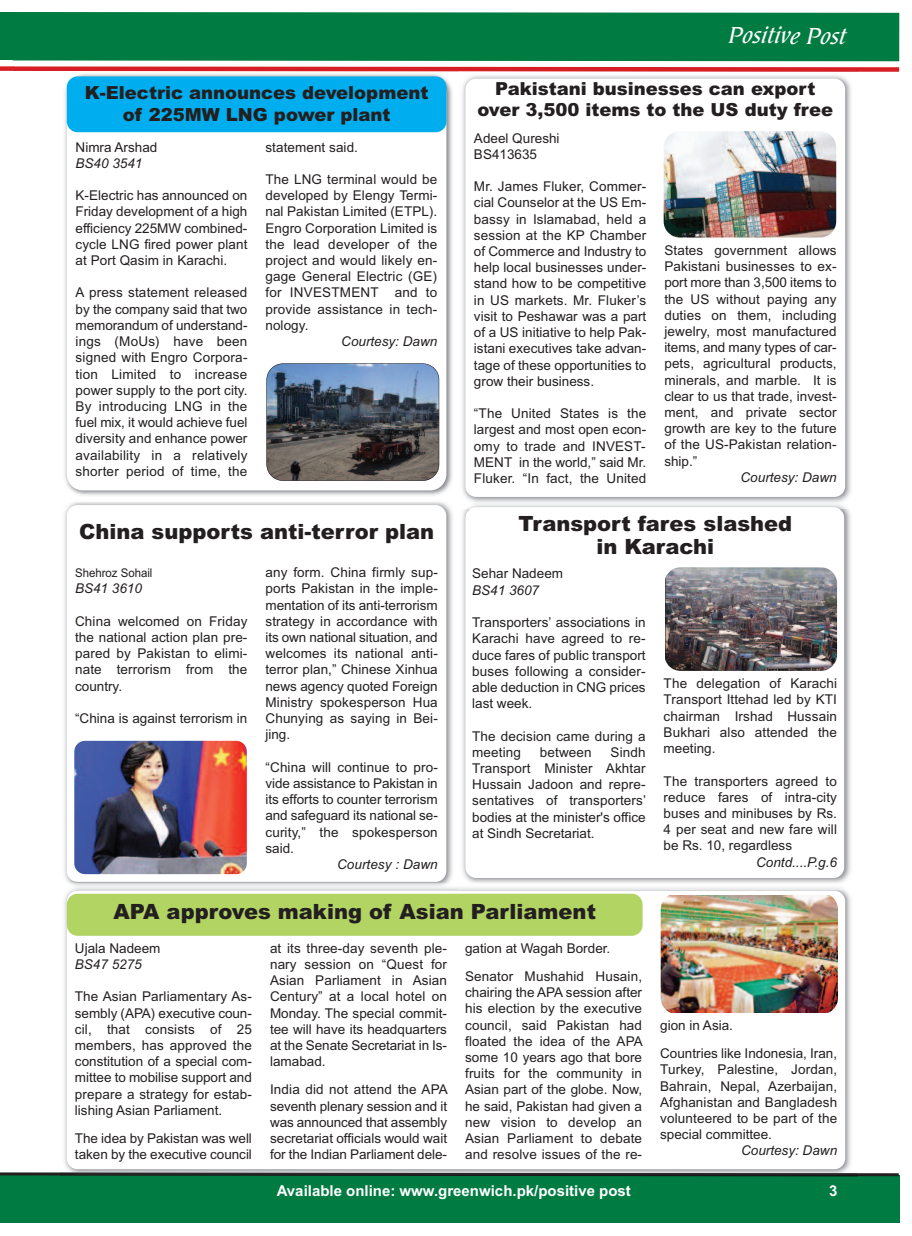
<style>
.page{position:relative;width:912px;height:1236px;background:#fff}
.page>*{position:absolute;margin:0;border:0;box-sizing:border-box;transform-origin:0 0}
.t1{font:italic 24px "Novarese Medium Italic DTC";color:#fff}
.t2{font:900 21px/22.5px "Arial";color:#231f20;text-align:center}
.t3{font:900 18px/21.6px "Arial";color:#231f20;text-align:center}
.t4{font:700 15px "Arial";color:#fff}
.t5{font:13.5px/16.2px "Arial";letter-spacing:.005em;color:#231f20;text-align:justify}
.t6{font:italic 13.5px "Arial";color:#231f20}
.t7{font:12px "Arial";color:#231f20;scale:.95 1}
</style>
<div class="page">
<div style="left:12px;top:1175px;width:886px;height:47px;background:#007b42"></div>
<div style="left:0;top:1174px;width:14px;height:48px;background:#007b42"></div>
<img style="left:64px;top:74px;width:389px;height:809px">
<div style="left:67px;top:77px;width:379px;height:413px;background:#fff;border-radius:16px"></div>
<svg style="left:0;top:12px;width:900px;height:62px;background:#318558"></svg>
<svg style="left:0;top:1172px;width:900px;height:5px"></svg>
<div style="left:0;top:12px;width:13px;height:48px;background:#007b42"></div>
<div style="left:67px;top:76px;width:379px;height:56px;background:#00aeef;border-radius:11px"></div>
<img style="left:64px;top:497px;width:389px;height:4px">
<div style="left:67px;top:505px;width:379px;height:376px;background:#fff;border-radius:11px"></div>
<img style="left:60px;top:883px;width:796px;height:294px">
<div style="left:67px;top:890px;width:777px;height:278px;background:#fff;border-radius:11px"></div>
<img style="left:266px;top:363px;width:173px;height:117px;border-radius:16px">
<div style="left:266px;top:363px;width:173px;height:117px;border:1px solid #231f20;border-radius:16px"></div>
<img style="left:74px;top:740px;width:173px;height:134px;border-radius:11px">
<img style="left:660px;top:895px;width:177px;height:117px">
<div style="left:67px;top:893px;width:575px;height:42px;background:#b1d463;border-radius:11px"></div>
<img style="left:458px;top:71px;width:399px;height:818px">
<div style="left:465px;top:79px;width:379px;height:418px;background:#fff;border-radius:11px"></div>
<img style="left:663px;top:131px;width:172px;height:106px;border-radius:16px">
<img style="left:458px;top:499px;width:398px;height:9px">
<div style="left:465px;top:507px;width:378px;height:370px;background:#fff;border-radius:11px"></div>
<img style="left:665px;top:567px;width:171px;height:103px;border-radius:16px">
<h3 class="t3" style="left:85px;top:82px;width:345px">K-Electric announces development of 225MW LNG power plant</h3>
<p class="t5" style="left:76px;top:139px;width:83px">Nimra Arshad</p>
<p class="t6" style="left:76px;top:155px;width:68px">BS40 3541</p>
<p class="t5" style="left:76px;top:187px;width:173px">K-Electric has announced on Friday development of a high efficiency 225MW combined&shy;cycle LNG fired power plant at Port Qasim in Karachi.</p>
<p class="t5" style="left:76px;top:285px;width:173px">A press statement released by the company said that two memorandum of understand&shy;ings (MoUs) have been signed with Engro Corpora&shy;tion Limited to increase power supply to the port city.<br>By introducing LNG in the fuel mix, it would achieve fuel diversity and enhance power availability in a relatively shorter period of time, the</p>
<p class="t5" style="left:265px;top:139px;width:94px">statement said.</p>
<p class="t5" style="left:265px;top:171px;width:173px">The LNG terminal would be developed by Elengy Termi&shy;nal Pakistan Limited (ETPL).<br>Engro Corporation Limited is the lead developer of the project and would likely en&shy;gage General Electric (GE) for INVESTMENT and to provide assistance in tech&shy;nology.</p>
<p class="t6" style="left:341px;top:333px;width:98px">Courtesy: Dawn</p>
<h2 class="t2" style="left:79px;top:520px;width:356px">China supports anti-terror plan</h2>
<p class="t7" style="left:75px;top:566px;width:83px">Shehroz Sohail</p>
<p class="t6" style="left:75px;top:580px;width:68px">BS41 3610</p>
<p class="t5" style="left:75px;top:613px;width:174px">China welcomed on Friday the national action plan pre&shy;pared by Pakistan to elimi&shy;nate terrorism from the country.</p>
<p class="t5" style="left:75px;top:710px;width:174px">“China is against terrorism in</p>
<p class="t5" style="left:265px;top:564px;width:174px">any form. China firmly sup&shy;ports Pakistan in the imple&shy;mentation of its anti-terrorism strategy in accordance with its own national situation, and welcomes its national anti&shy;terror plan,” Chinese Xinhua news agency quoted Foreign Ministry spokesperson Hua Chunying as saying in Bei&shy;jing.</p>
<p class="t5" style="left:265px;top:758px;width:174px">“China will continue to pro&shy;vide assistance to Pakistan in its efforts to counter terrorism and safeguard its national se&shy;curity,” the spokesperson said.</p>
<p class="t6" style="left:337px;top:856px;width:102px">Courtesy : Dawn</p>
<h1 class="t1" style="left:726px;top:22px;width:125px">Positive Post</h1>
<h3 class="t3" style="left:477px;top:77px;width:357px">Pakistani businesses can export over 3,500 items to the US duty free</h3>
<p class="t5" style="left:474px;top:130px;width:87px">Adeel Qureshi<br>BS413635</p>
<p class="t5" style="left:474px;top:178px;width:174px">Mr. James Fluker, Commer&shy;cial Counselor at the US Em&shy;bassy in Islamabad, held a session at the KP Chamber of Commerce and Industry to help local businesses under&shy;stand how to be competitive in US markets. Mr. Fluker’s visit to Peshawar was a part of a US initiative to help Pak&shy;istani executives take advan&shy;tage of these opportunities to grow their business.</p>
<p class="t5" style="left:474px;top:405px;width:174px">“The United States is the largest and most open econ&shy;omy to trade and INVEST-MENT in the world,” said Mr.<br>Fluker. “In fact, the United</p>
<p class="t5" style="left:664px;top:242px;width:174px">States government allows Pakistani businesses to ex&shy;port more than 3,500 items to the US without paying any duties on them, including jewelry, most manufactured items, and many types of car&shy;pets, agricultural products, minerals, and marble. It is clear to us that trade, invest&shy;ment, and private sector growth are key to the future of the US-Pakistan relation&shy;ship.”</p>
<p class="t6" style="left:740px;top:469px;width:98px">Courtesy: Dawn</p>
<h2 class="t2" style="left:518px;top:512px;width:275px">Transport fares slashed in Karachi</h2>
<p class="t5" style="left:472px;top:565px;width:92px">Sehar Nadeem</p>
<p class="t6" style="left:472px;top:582px;width:68px">BS41 3607</p>
<p class="t5" style="left:472px;top:614px;width:175px">Transporters’ associations in Karachi have agreed to re&shy;duce fares of public transport buses following a consider&shy;able deduction in CNG prices last week.</p>
<p class="t5" style="left:472px;top:727px;width:175px">The decision came during a meeting</p>
<p class="t5" style="left:663px;top:675px;width:175px">The delegation of Karachi Transport Ittehad led by KTI chairman Irshad Hussain Bukhari also attended the meeting.</p>
<p class="t5" style="left:663px;top:772px;width:175px">The transporters agreed to reduce fares of intra-city buses and minibuses by Rs.<br>4 per seat and new fare will be Rs. 10, regardless</p>
<p class="t6" style="left:755px;top:853px;width:82px">Contd....P.g.6</p>
<p class="t5" style="left:472px;top:743px;width:175px;text-indent:138px">Sindh Transport Minister Akhtar Hussain Jadoon and repre&shy;sentatives of transporters’ bodies at the minister's office at Sindh Secretariat.</p>
<p class="t5" style="left:539px;top:743px;width:53px">between</p>
<h2 class="t2" style="left:113px;top:900px;width:484px">APA approves making of Asian Parliament</h2>
<p class="t5" style="left:75px;top:939px;width:87px">Ujala Nadeem</p>
<p class="t6" style="left:75px;top:956px;width:68px">BS47 5275</p>
<p class="t5" style="left:75px;top:988px;width:178px">The Asian Parliamentary As&shy;sembly (APA) executive coun&shy;cil, that consists of 25 members, has approved the constitution of a special com&shy;mittee to mobilise support and prepare a strategy for estab&shy;lishing Asian Parliament.</p>
<p class="t5" style="left:75px;top:1129px;width:178px">The idea by Pakistan was well taken by the executive council</p>
<p class="t5" style="left:270px;top:939px;width:178px">at its three-day seventh ple&shy;nary session on “Quest for Asian Parliament in Asian Century” at a local hotel on Monday. The special commit&shy;tee will have its headquarters at the Senate Secretariat in Is&shy;lamabad.</p>
<p class="t5" style="left:270px;top:1081px;width:179px">India did not attend the APA seventh plenary session and it was announced that assembly secretariat officials would wait for the Indian Parliament dele-</p>
<p class="t5" style="left:465px;top:933px;width:178px;line-height:28.2px">gation at Wagah Border.<br>Senator Mushahid Husain,</p>
<p class="t5" style="left:465px;top:984px;width:179px">chairing the APA session after his election by the executive council, said Pakistan had floated the idea of the APA some 10 years ago that bore fruits for the community in Asian part of the globe. Now, he said, Pakistan had given a new vision to develop an Asian Parliament to debate and resolve issues of the re-</p>
<p class="t5" style="left:660px;top:1010px;width:178px;line-height:28.2px">gion in Asia.<br>Countries like Indonesia, Iran,</p>
<p class="t5" style="left:660px;top:1061px;width:178px">Turkey, Palestine, Jordan, Bahrain, Nepal, Azerbaijan, Afghanistan and Bangladesh volunteered to be part of the special committee.</p>
<p class="t6" style="left:740px;top:1142px;width:98px">Courtesy: Dawn</p>
<p class="t4" style="left:276px;top:1181px;width:355px">Available online: www.greenwich.pk/positive post</p>
<p class="t4" style="left:828px;top:1181px;width:10px">3</p>
</div>
